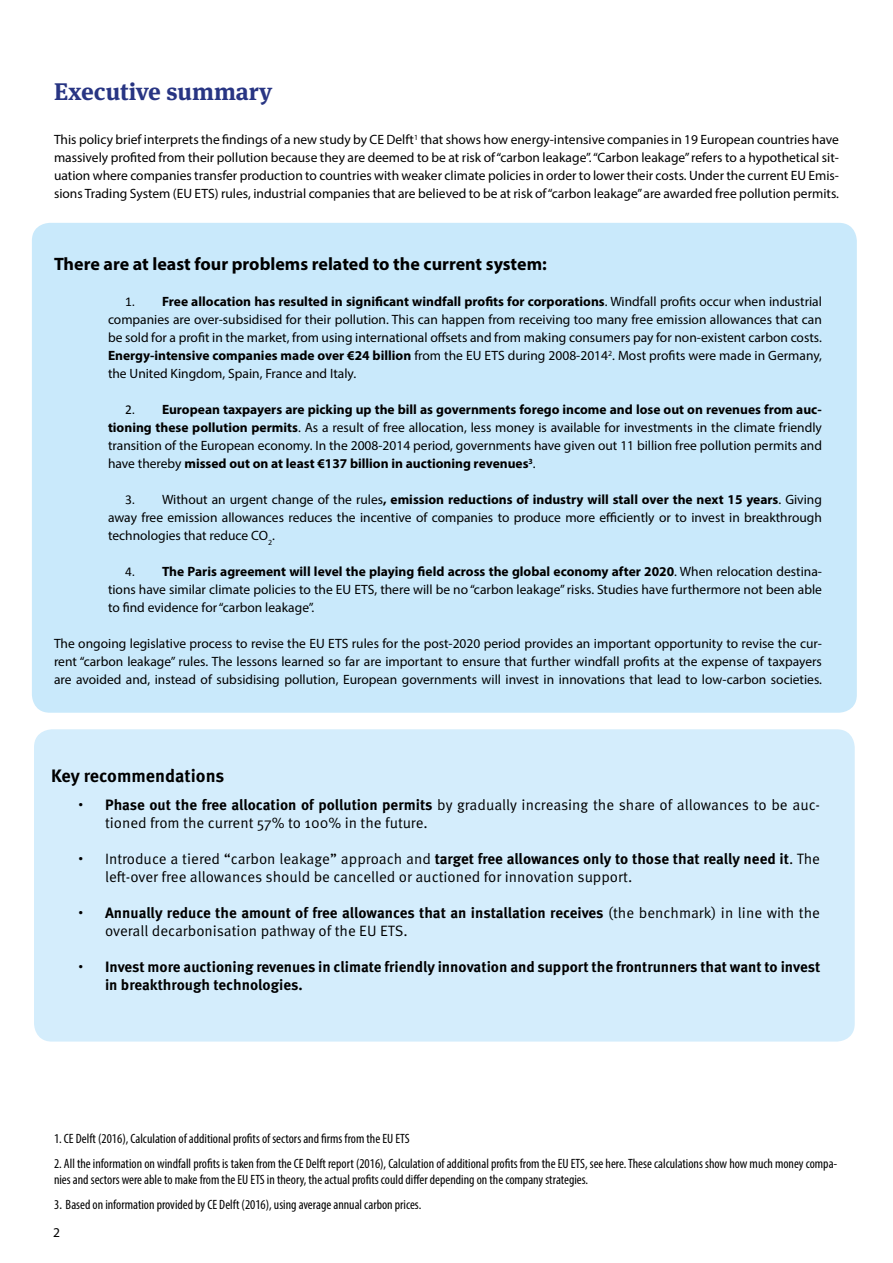
<style>
.page{position:relative;width:893px;height:1263px;background:#fff}
.page>*{position:absolute;margin:0;border:0;box-sizing:border-box;transform-origin:0 0}
.t1{font:700 24px "Meta Serif Pro";color:#283583}
.t2{font:700 18px "Myriad Pro";color:#000}
.t3{font:700 18px "Meta Pro";color:#000}
.t4{font:700 15px/18px "Meta Pro";color:#000}
.t5{font:15px/18px "Meta Pro Norm";color:#000}
.t6{font:13.5px/18px "Myriad Pro";color:#000;text-align:justify}
.t7{font:condensed 13.5px/16.2px "Myriad Pro";color:#000}
.s1{font-family:"Calibri"}
.s2{font-weight:700}
.s3{font-family:"Helvetica"}
.s4{font-family:"Meta Pro";font-weight:700}
.s5{font-family:"Helvetica";font-weight:400}
.s6{font-family:"Meta Pro Norm";font-weight:400}
.s7{font-family:"Calibri";font-stretch:normal}
</style>
<div class="page">
<div style="left:32px;top:223px;width:825px;height:490px;background:#c9e9fb;border-radius:18px"></div>
<div style="left:34px;top:729px;width:821px;height:312px;background:#d4edfc;border-radius:18px"></div>
<h1 class="t1" style="left:54px;top:72px;width:220px">Executive summary</h1>
<p class="t6" style="left:54px;top:130px;width:786px">This policy brief interprets the findings of a new study by CE Delft<sup>1</sup> that shows how energy-intensive companies in 19 European countries have massively profited from their pollution because they are deemed to be at risk of “carbon leakage”. “Carbon leakage” refers to a hypothetical sit&shy;uation where companies transfer production to countries with weaker climate policies in order to lower their costs. Under the current EU Emis&shy;sions Trading System (EU ETS) rules, industrial companies that are believed to be at risk of “carbon leakage” are awarded free pollution permits.</p>
<h2 class="t2" style="left:54px;top:252px;width:494px">There are at least four problems related to the current system:</h2>
<p class="t6" style="left:108px;top:292px;width:715px;text-indent:17px"><span class="s1">1.</span> <span class="s2">Free allocation has resulted in significant windfall profits for corporations</span>. Windfall profits occur when industrial companies are over-subsidised for their pollution. This can happen from receiving too many free emission allowances that can be sold for a profit in the market, from using international offsets and from making consumers pay for non-existent carbon costs.<br><span class="s2">Energy-intensive companies made over €24 billion</span> from the EU ETS during 2008-2014<sup>2</sup>. Most profits were made in Germany, the United Kingdom, Spain, France and Italy.</p>
<p class="t6" style="left:108px;top:400px;width:715px;text-indent:17px"><span class="s1">2.</span> <span class="s2">European taxpayers are picking up the bill as governments forego income and lose out on revenues from auc&shy;tioning these pollution permits</span>. As a result of free allocation, less money is available for investments in the climate friendly transition of the European economy. In the 2008-2014 period, governments have given out 11 billion free pollution permits and have thereby <span class="s2">missed out on at least €137 billion in auctioning revenues</span><sup>3</sup>.</p>
<p class="t6" style="left:108px;top:490px;width:715px;text-indent:17px"><span class="s1">3.</span> Without an urgent change of the rules<span class="s2">, emission reductions of industry will stall over the next 15 years</span>. Giving away free emission allowances reduces the incentive of companies to produce more efficiently or to invest in breakthrough technologies that reduce CO<sub>2</sub>.</p>
<p class="t6" style="left:108px;top:562px;width:715px;text-indent:17px"><span class="s1">4.</span> <span class="s2">The Paris agreement will level the playing field across the global economy after 2020</span>. When relocation destina&shy;tions have similar climate policies to the EU ETS, there will be no “carbon leakage” risks. Studies have furthermore not been able to find evidence for “carbon leakage”.</p>
<p class="t6" style="left:54px;top:634px;width:769px">The ongoing legislative process to revise the EU ETS rules for the post-2020 period provides an important opportunity to revise the cur&shy;rent “carbon leakage” rules. The lessons learned so far are important to ensure that further windfall profits at the expense of taxpayers are avoided and, instead of subsidising pollution, European governments will invest in innovations that lead to low-carbon societies.</p>
<h2 class="t3" style="left:51px;top:761px;width:175px">Key recommendations</h2>
<p class="t5" style="left:105px;top:795px;width:716px;text-indent:-27px"><span class="s3">•</span> <span class="s4">Phase out the free allocation of pollution permits</span> by gradually increasing the share of allowances to be auc&shy;tioned from the current 57% to 100% in the future.</p>
<p class="t4" style="left:78px;top:849px;width:744px"><span class="s5">•</span> <span class="s6">Introduce a tiered “carbon leakage” approach and</span> target free allowances only to those that really need it<span class="s6">. The</span></p>
<p class="t5" style="left:105px;top:867px;width:529px">left-over free allowances should be cancelled or auctioned for innovation support.</p>
<p class="t4" style="left:78px;top:903px;width:743px"><span class="s5">•</span> Annually reduce the amount of free allowances that an installation receives <span class="s6">(the benchmark) in line with the</span></p>
<p class="t5" style="left:105px;top:921px;width:304px">overall decarbonisation pathway of the EU ETS.</p>
<p class="t4" style="left:105px;top:957px;width:717px;text-indent:-27px"><span class="s5">•</span> Invest more auctioning revenues in climate friendly innovation and support the frontrunners that want to invest in breakthrough technologies.</p>
<p class="t7" style="left:54px;top:1131px;width:357px">1. CE Delft (2016), Calculation of additional profits of sectors and firms from the EU ETS</p>
<p class="t7" style="left:54px;top:1155px;width:785px">2. All the information on windfall profits is taken from the CE Delft report (2016), Calculation of additional profits from the EU ETS, see here. These calculations show how much money compa&shy;nies and sectors were able to make from the EU ETS in theory, the actual profits could differ depending on the company strategies.</p>
<p class="t7" style="left:54px;top:1196px;width:369px">3<span class="s7">.</span> Based on information provided by CE Delft (2016), using average annual carbon prices.</p>
<p class="t6" style="left:53px;top:1223px;width:8px">2</p>
</div>
